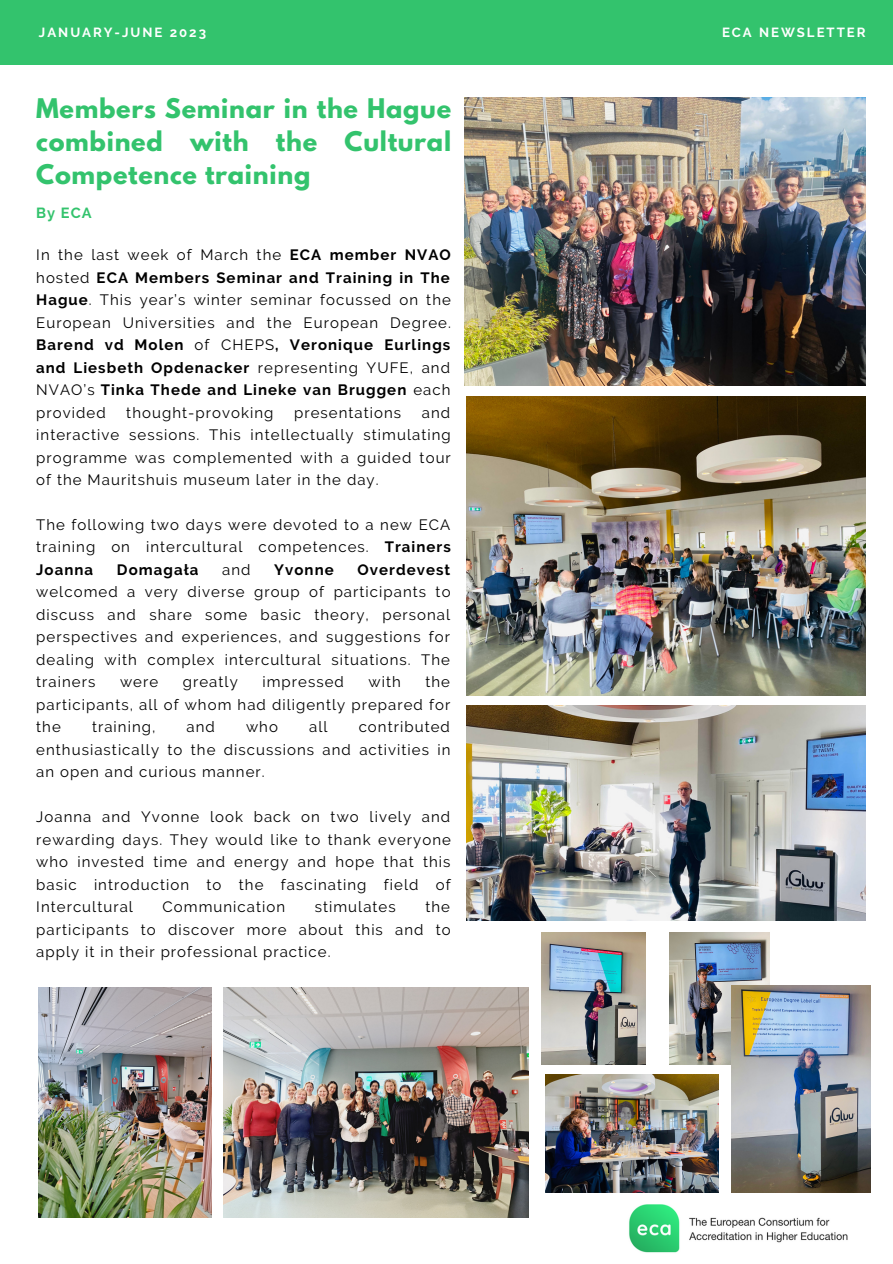
<style>
.page{position:relative;width:893px;height:1264px;background:#fff}
.page>*{position:absolute;margin:0;border:0;box-sizing:border-box;transform-origin:0 0}
.t1{font:700 24px/33px "League Spartan";letter-spacing:.03em;color:#33c36d;text-align:justify}
.t2{font:15px/22.5px "Raleway";letter-spacing:.07em;color:#000;text-align:justify}
.t3{font:700 15px "Raleway";letter-spacing:.07em;color:#000}
.t4{font:700 14.7px "Raleway";color:#33c36d}
.t5{font:700 13.2px "Raleway";letter-spacing:.15em;color:#fff}
.s1{font-weight:700}
</style>
<div class="page">
<div style="left:0;top:0;width:892px;height:64px;background:#33c36d"></div>
<img style="left:629px;top:1204px;width:219px;height:49px">
<img style="left:464px;top:98px;width:401px;height:287px">
<img style="left:467px;top:397px;width:398px;height:299px">
<img style="left:223px;top:987px;width:305px;height:229px">
<img style="left:467px;top:705px;width:398px;height:215px">
<img style="left:669px;top:932px;width:100px;height:132px">
<img style="left:39px;top:987px;width:172px;height:229px">
<img style="left:541px;top:932px;width:104px;height:132px">
<img style="left:545px;top:1074px;width:173px;height:118px">
<img style="left:731px;top:985px;width:139px;height:207px">
<p class="t5" style="left:39px;top:25px;width:169px">JANUARY-JUNE 2023</p>
<p class="t5" style="left:722px;top:25px;width:145px">ECA NEWSLETTER</p>
<p class="t1" style="left:36px;top:95px;width:416px">Members Seminar in the Hague combined with the Cultural Competence training</p>
<p class="t4" style="left:36px;top:204px;width:57px">By ECA</p>
<p class="t2" style="left:36px;top:243px;width:416px">In the last week of March the <span class="s1">ECA member NVAO </span>hosted <span class="s1">ECA Members Seminar and Training in The Hague</span>. This year’s winter seminar focussed on the European Universities and the European Degree.<br><span class="s1">Barend vd Molen</span> of CHEPS<span class="s1">, Veronique Eurlings and Liesbeth Opdenacker</span> representing YUFE, and NVAO’s <span class="s1">Tinka Thede and Lineke van Bruggen</span> each provided</p>
<p class="t2" style="left:36px;top:401px;width:416px;text-indent:385px">and interactive sessions. This intellectually stimulating programme was complemented with a guided tour of the Mauritshuis museum later in the day.</p>
<p class="t2" style="left:36px;top:513px;width:416px">The following two days were devoted to a new ECA training on intercultural competences. <span class="s1">Trainers Joanna</span></p>
<p class="t2" style="left:126px;top:401px;width:149px">thought-provoking</p>
<p class="t2" style="left:294px;top:401px;width:109px">presentations</p>
<p class="t2" style="left:36px;top:558px;width:416px;text-indent:321px"><span class="s1">Overdevest </span>welcomed a very diverse group of participants to discuss and share some basic theory, personal perspectives and experiences, and suggestions for dealing with complex intercultural situations. The trainers</p>
<p class="t3" style="left:117px;top:561px;width:83px">Domagała</p>
<p class="t2" style="left:222px;top:558px;width:30px">and</p>
<p class="t3" style="left:274px;top:561px;width:61px">Yvonne</p>
<p class="t2" style="left:36px;top:671px;width:415px;text-indent:389px">the participants, all of whom had diligently prepared for the</p>
<p class="t2" style="left:120px;top:671px;width:40px">were</p>
<p class="t2" style="left:183px;top:671px;width:56px">greatly</p>
<p class="t2" style="left:262px;top:671px;width:83px">impressed</p>
<p class="t2" style="left:368px;top:671px;width:34px">with</p>
<p class="t2" style="left:36px;top:716px;width:416px;text-indent:322px">contributed enthusiastically to the discussions and activities in an open and curious manner.</p>
<p class="t2" style="left:36px;top:805px;width:416px">Joanna and Yvonne look back on two lively and rewarding days. They would like to thank everyone who invested time and energy and hope that this basic introduction to the fascinating field of Intercultural</p>
<p class="t2" style="left:92px;top:716px;width:65px">training,</p>
<p class="t2" style="left:187px;top:716px;width:30px">and</p>
<p class="t2" style="left:246px;top:716px;width:33px">who</p>
<p class="t2" style="left:309px;top:716px;width:20px">all</p>
<p class="t2" style="left:36px;top:895px;width:416px;text-indent:389px">the participants to discover more about this and to apply it in their professional practice.</p>
<p class="t2" style="left:162px;top:895px;width:124px">Communication</p>
<p class="t2" style="left:315px;top:895px;width:83px">stimulates</p>
</div>
